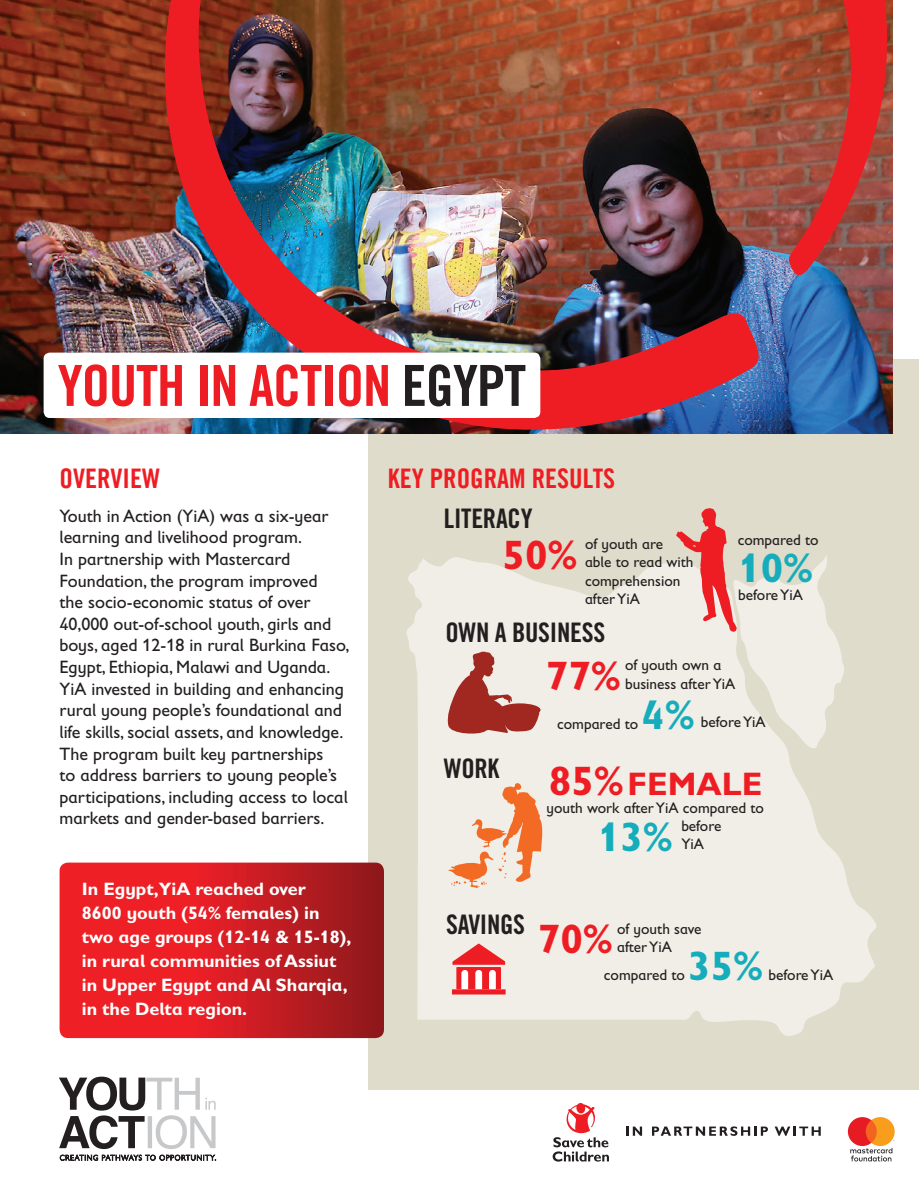
<style>
.page{position:relative;width:919px;height:1187px;background:#fff}
.page>*{position:absolute;margin:0;border:0;box-sizing:border-box;transform-origin:0 0}
.t1{font:56.7px "Trade Gothic LT Com Bd Cn 20";letter-spacing:-.02em;color:#ee1d23}
.t2{font:700 41.25px "Gill Sans Infant Std";color:#15adbb}
.t3{font:700 41.25px "Gill Sans Infant Std";color:#ee1d23}
.t4{font:700 32.7px "Gill Sans Infant Std";color:#ee1d23}
.t5{font:27px "Trade Gothic LT Com Bd Cn 20";color:#ee1d23}
.t6{font:26.85px "Trade Gothic LT Com Bd Cn 20";letter-spacing:-.01em;color:#231f20}
.t7{font:18px/21.6px "Gill Sans Infant Std";color:#231f20}
.t8{font:700 18px/24px "Gill Sans Infant Std";color:#fff}
.t9{font:15.45px/18.5px "Gill Sans Infant Std";color:#231f20}
.s1{color:#231f20}
.s2{font-size:41.25px}
</style>
<div class="page">
<div style="left:368px;top:359px;width:550px;height:730px;background:#e0dccb"></div>
<svg style="left:406px;top:557px;width:470px;height:478px;fill:#f0eee6"></svg>
<svg style="left:446px;top:650px;width:94px;height:85px;background:#c98f87"></svg>
<svg style="left:448px;top:783px;width:97px;height:105px;background:#f0c7ae"></svg>
<svg style="left:676px;top:508px;width:169px;height:240px"></svg>
<div style="left:456px;top:966px;width:45px;height:23px;background:#ee1d23"></div>
<div style="left:461px;top:969px;width:7px;height:22px;background:#fff;border-radius:3px"></div>
<div style="left:475px;top:969px;width:7px;height:22px;background:#fff;border-radius:3px"></div>
<div style="left:489px;top:969px;width:7px;height:22px;background:#fff;border-radius:3px"></div>
<svg style="left:452px;top:943px;width:53px;height:21px"></svg>
<div style="left:452px;top:989px;width:53px;height:5px;background:#ee1d23"></div>
<img style="left:0;top:0;width:892px;height:434px">
<img style="left:165px;top:0;width:722px;height:429px">
<svg style="left:626px;top:1126px;width:16px;height:9px"></svg>
<svg style="left:652px;top:1126px;width:115px;height:9px"></svg>
<svg style="left:774px;top:1126px;width:46px;height:9px"></svg>
<svg style="left:552px;top:1103px;width:57px;height:58px"></svg>
<svg style="left:847px;top:1117px;width:47px;height:44px"></svg>
<svg style="left:60px;top:862px;width:324px;height:175px;background:#d11e24"></svg>
<div style="left:44px;top:352px;width:496px;height:66px;background:#fff;border-radius:6px"></div>
<svg style="left:59px;top:1076px;width:157px;height:72px"></svg>
<svg style="left:60px;top:1154px;width:156px;height:6px"></svg>
<p class="t1" style="left:58px;top:351px;width:470px">YOUTH IN ACTION <span class="s1">EGYPT</span></p>
<p class="t5" style="left:60px;top:462px;width:102px">OVERVIEW</p>
<p class="t7" style="left:60px;top:505px;width:291px">Youth in Action (YiA) was a six-year learning and livelihood program.<br>In partnership with Mastercard Foundation, the program improved<br>the socio-economic status of over 40,000 out-of-school youth, girls and boys, aged 12-18 in rural Burkina Faso, Egypt, Ethiopia, Malawi and Uganda.<br>YiA invested in building and enhancing rural young people’s foundational and life skills, social assets, and knowledge.<br>The program built key partnerships<br>to address barriers to young people’s participations, including access to local markets and gender-based barriers.</p>
<p class="t8" style="left:82px;top:876px;width:271px">In Egypt,YiA reached over<br>8600 youth (54% females) in two age groups (12-14 &amp; 15-18), in rural communities of Assiut in Upper Egypt and Al Sharqia, in the Delta region.</p>
<p class="t5" style="left:387px;top:462px;width:229px">KEY PROGRAM RESULTS</p>
<p class="t6" style="left:444px;top:502px;width:90px">LITERACY</p>
<p class="t3" style="left:502px;top:530px;width:76px">50%</p>
<p class="t9" style="left:585px;top:534px;width:110px">of youth are<br>able to read with comprehension after YiA</p>
<p class="t9" style="left:737px;top:530px;width:83px">compared to</p>
<p class="t2" style="left:738px;top:543px;width:76px">10%</p>
<p class="t9" style="left:738px;top:585px;width:66px">before YiA</p>
<p class="t6" style="left:445px;top:615px;width:161px">OWN A BUSINESS</p>
<p class="t6" style="left:444px;top:752px;width:57px">WORK</p>
<p class="t9" style="left:625px;top:655px;width:98px">of youth own a</p>
<p class="t3" style="left:546px;top:651px;width:76px">77%</p>
<p class="t9" style="left:625px;top:674px;width:112px">business after YiA</p>
<p class="t9" style="left:701px;top:712px;width:66px">beforeYiA</p>
<p class="t2" style="left:642px;top:690px;width:54px">4%</p>
<p class="t9" style="left:557px;top:714px;width:83px">compared to</p>
<p class="t4" style="left:549px;top:764px;width:215px"><span class="s2">85%</span>FEMALE</p>
<p class="t2" style="left:597px;top:812px;width:76px">13%</p>
<p class="t9" style="left:681px;top:816px;width:42px">before<br>YiA</p>
<p class="t9" style="left:546px;top:798px;width:219px">youth work after YiA compared to</p>
<p class="t6" style="left:446px;top:908px;width:80px">SAVINGS</p>
<p class="t9" style="left:617px;top:919px;width:86px">of youth save</p>
<p class="t3" style="left:538px;top:915px;width:76px">70%</p>
<p class="t9" style="left:617px;top:937px;width:56px">after YiA</p>
<p class="t2" style="left:688px;top:941px;width:76px">35%</p>
<p class="t9" style="left:768px;top:965px;width:66px">before YiA</p>
<p class="t9" style="left:604px;top:965px;width:83px">compared to</p>
</div>
